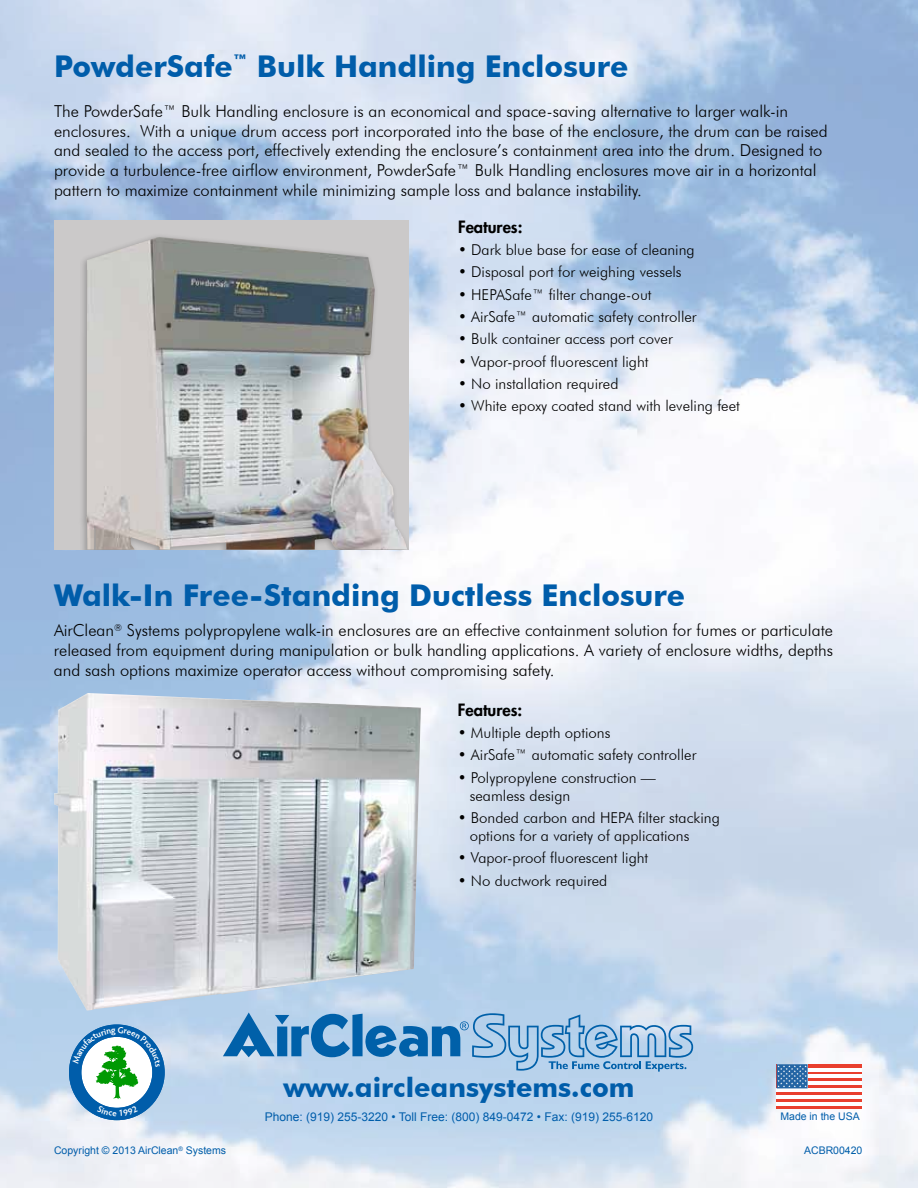
<style>
.page{position:relative;width:918px;height:1188px;background:#fff}
.page>*{position:absolute;margin:0;border:0;box-sizing:border-box;transform-origin:0 0}
.t1{font:700 30px "Futura BT";color:#005daa}
.t2{font:700 27px "Futura BT";color:#005daa}
.t3{font:300 16.5px/19.8px "Futura BT";color:#000;text-align:justify}
.t4{font:800 16.5px "Futura Std";color:#000}
.t5{font:300 15px/18px "Futura BT";color:#000}
.t6{font:12px "Arial";color:#005daa}
.t7{font:10.5px "Arial";color:#005daa}
</style>
<div class="page">
<img style="left:0;top:0;width:918px;height:1188px">
<div style="left:777px;top:1064px;width:85px;height:45px;background:#e93f2e"></div>
<hr style="left:777px;top:1088px;width:85px;height:4px;background:#fff">
<hr style="left:807px;top:1081px;width:55px;height:4px;background:#fff">
<hr style="left:807px;top:1075px;width:55px;height:3px;background:#fff">
<hr style="left:807px;top:1068px;width:55px;height:3px;background:#fff">
<hr style="left:777px;top:1095px;width:85px;height:4px;background:#fff">
<hr style="left:777px;top:1102px;width:85px;height:4px;background:#fff">
<svg style="left:777px;top:1064px;width:31px;height:24px"></svg>
<svg style="left:223px;top:1012px;width:470px;height:60px;background:#88b4da"></svg>
<div style="left:54px;top:220px;width:355px;height:330px;background:#cbc9c9"></div>
<div style="left:78px;top:232px;width:331px;height:318px;background:#000;opacity:.25"></div>
<img style="left:85px;top:237px;width:322px;height:313px">
<img style="left:54px;top:693px;width:367px;height:318px">
<svg style="left:72px;top:1033px;width:82px;height:83px"></svg>
<div style="left:69px;top:1025px;width:96px;height:95px;border:12px solid #005daa;border-radius:50%"></div>
<svg style="left:72px;top:1027px;width:88px;height:72px"></svg>
<svg style="left:97px;top:1106px;width:41px;height:10px"></svg>
<h1 class="t1" style="left:54px;top:48px;width:576px">PowderSafe<sup>™</sup> Bulk Handling Enclosure</h1>
<p class="t3" style="left:54px;top:101px;width:775px;text-align:left">The PowderSafe™ Bulk Handling enclosure is an economical and space-saving alternative to larger walk-in enclosures. With a unique drum access port incorporated into the base of the enclosure, the drum can be raised and sealed to the access port, effectively extending the enclosure’s containment area into the drum. Designed to provide a turbulence-free airflow environment, PowderSafe™ Bulk Handling enclosures move air in a horizontal pattern to maximize containment while minimizing sample loss and balance instability.</p>
<p class="t4" style="left:458px;top:216px;width:66px">Features:</p>
<p class="t5" style="left:458px;top:241px;width:238px">• Dark blue base for ease of cleaning</p>
<p class="t5" style="left:458px;top:263px;width:225px">• Disposal port for weighing vessels</p>
<p class="t5" style="left:458px;top:285px;width:195px">• HEPASafe™ filter change-out</p>
<p class="t5" style="left:458px;top:308px;width:240px">• AirSafe™ automatic safety controller</p>
<p class="t5" style="left:458px;top:330px;width:216px">• Bulk container access port cover</p>
<p class="t5" style="left:458px;top:352px;width:192px">• Vapor-proof fluorescent light</p>
<p class="t5" style="left:458px;top:375px;width:162px">• No installation required</p>
<p class="t5" style="left:458px;top:397px;width:283px">• White epoxy coated stand with leveling feet</p>
<h1 class="t1" style="left:54px;top:577px;width:633px">Walk-In Free-Standing Ductless Enclosure</h1>
<p class="t3" style="left:54px;top:620px;width:781px">AirClean<sup>®</sup> Systems polypropylene walk-in enclosures are an effective containment solution for fumes or particulate released from equipment during manipulation or bulk handling applications. A variety of enclosure widths, depths and sash options maximize operator access without compromising safety.</p>
<p class="t4" style="left:458px;top:699px;width:66px">Features:</p>
<p class="t5" style="left:458px;top:723px;width:154px">• Multiple depth options</p>
<p class="t5" style="left:458px;top:746px;width:240px">• AirSafe™ automatic safety controller</p>
<p class="t5" style="left:470px;top:768px;width:188px;text-indent:-12px">• Polypropylene construction — seamless design</p>
<p class="t5" style="left:470px;top:808px;width:252px;text-indent:-12px">• Bonded carbon and HEPA filter stacking options for a variety of applications</p>
<p class="t5" style="left:458px;top:849px;width:192px">• Vapor-proof fluorescent light</p>
<p class="t5" style="left:458px;top:871px;width:151px">• No ductwork required</p>
<h2 class="t2" style="left:283px;top:1071px;width:353px">www.aircleansystems.com</h2>
<p class="t6" style="left:265px;top:1109px;width:390px">Phone: (919) 255-3220 • Toll Free: (800) 849-0472 • Fax: (919) 255-6120</p>
<p class="t7" style="left:780px;top:1110px;width:81px">Made in the USA</p>
<p class="t7" style="left:54px;top:1143px;width:174px">Copyright © 2013 AirClean<sup>®</sup> Systems</p>
<p class="t7" style="left:804px;top:1143px;width:60px">ACBR00420</p>
</div>
